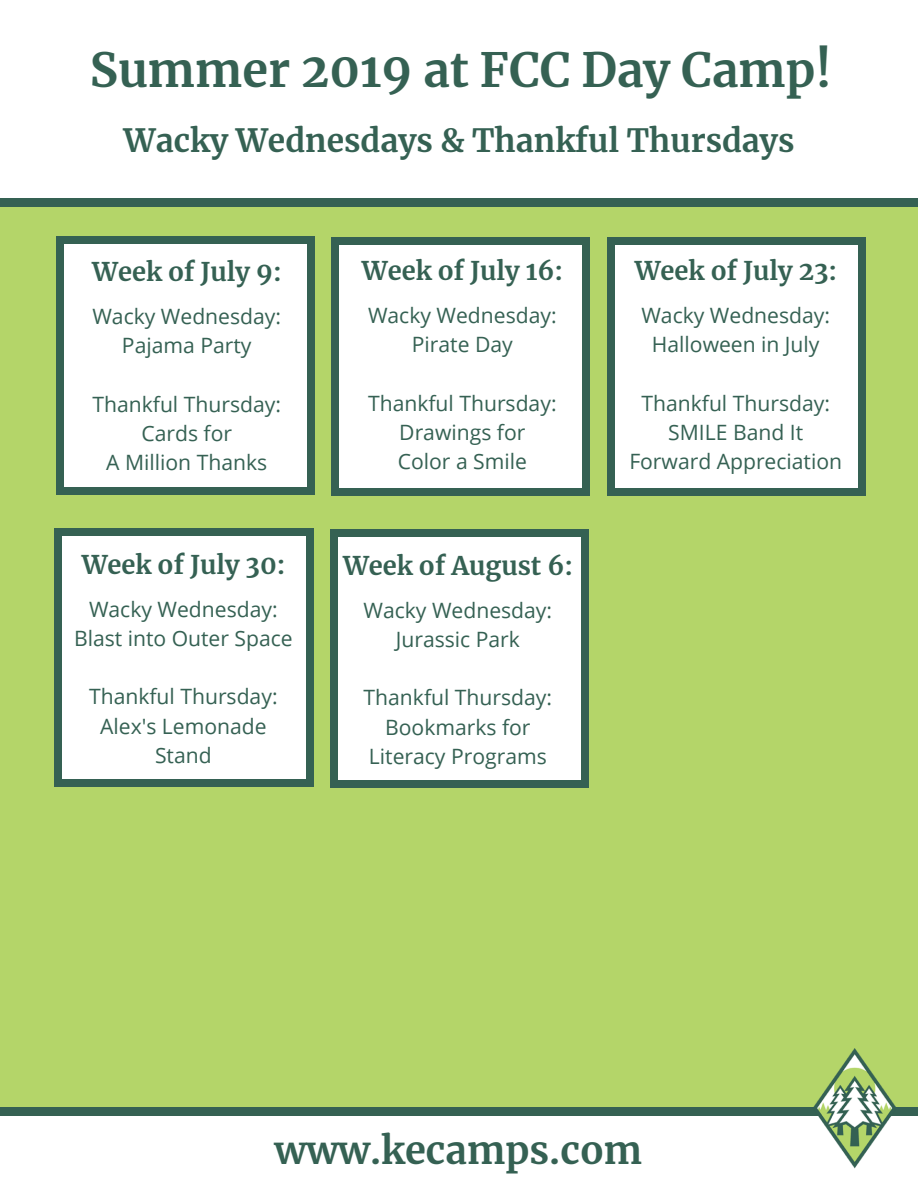
<style>
.page{position:relative;width:918px;height:1188px;background:#fff}
.page>*{position:absolute;margin:0;border:0;box-sizing:border-box;transform-origin:0 0}
.t1{font:700 46.65px "Merriweather";color:#356153}
.t2{font:700 37.95px "Merriweather";color:#356153}
.t3{font:700 31.65px "Merriweather";color:#356153}
.t4{font:700 25.5px "Merriweather";color:#356153}
.t5{font:21.15px/29.2px "Open Sans";color:#356153;text-align:center}
</style>
<div class="page">
<div style="left:0;top:198px;width:918px;height:911px;background:#b4d569"></div>
<div style="left:0;top:1107px;width:918px;height:9px;background:#356153"></div>
<img style="left:813px;top:1048px;width:83px;height:121px">
<div style="left:0;top:198px;width:918px;height:9px;background:#356153"></div>
<div style="left:334px;top:239px;width:254px;height:254px;background:#fff"></div>
<div style="left:582px;top:488px;width:8px;height:8px;background:#356153"></div>
<div style="left:331px;top:244px;width:8px;height:244px;background:#356153"></div>
<div style="left:331px;top:488px;width:8px;height:8px;background:#356153"></div>
<div style="left:582px;top:244px;width:8px;height:244px;background:#356153"></div>
<div style="left:339px;top:488px;width:244px;height:8px;background:#356153"></div>
<div style="left:582px;top:237px;width:8px;height:8px;background:#356153"></div>
<div style="left:331px;top:237px;width:8px;height:8px;background:#356153"></div>
<div style="left:339px;top:237px;width:244px;height:8px;background:#356153"></div>
<div style="left:609px;top:239px;width:254px;height:254px;background:#fff"></div>
<div style="left:858px;top:488px;width:8px;height:8px;background:#356153"></div>
<div style="left:607px;top:244px;width:8px;height:244px;background:#356153"></div>
<div style="left:607px;top:488px;width:8px;height:8px;background:#356153"></div>
<div style="left:858px;top:244px;width:8px;height:244px;background:#356153"></div>
<div style="left:614px;top:488px;width:245px;height:8px;background:#356153"></div>
<div style="left:858px;top:237px;width:8px;height:8px;background:#356153"></div>
<div style="left:607px;top:237px;width:8px;height:8px;background:#356153"></div>
<div style="left:614px;top:237px;width:245px;height:8px;background:#356153"></div>
<div style="left:57px;top:531px;width:254px;height:254px;background:#fff"></div>
<div style="left:306px;top:779px;width:7px;height:8px;background:#356153"></div>
<div style="left:55px;top:535px;width:7px;height:245px;background:#356153"></div>
<div style="left:55px;top:779px;width:7px;height:8px;background:#356153"></div>
<div style="left:306px;top:535px;width:7px;height:245px;background:#356153"></div>
<div style="left:62px;top:779px;width:244px;height:8px;background:#356153"></div>
<div style="left:306px;top:528px;width:7px;height:8px;background:#356153"></div>
<div style="left:55px;top:528px;width:7px;height:8px;background:#356153"></div>
<div style="left:62px;top:528px;width:244px;height:8px;background:#356153"></div>
<div style="left:333px;top:532px;width:254px;height:254px;background:#fff"></div>
<div style="left:581px;top:780px;width:8px;height:8px;background:#356153"></div>
<div style="left:330px;top:537px;width:8px;height:244px;background:#356153"></div>
<div style="left:330px;top:780px;width:8px;height:8px;background:#356153"></div>
<div style="left:581px;top:537px;width:8px;height:244px;background:#356153"></div>
<div style="left:337px;top:780px;width:245px;height:8px;background:#356153"></div>
<div style="left:581px;top:529px;width:8px;height:8px;background:#356153"></div>
<div style="left:330px;top:529px;width:8px;height:8px;background:#356153"></div>
<div style="left:337px;top:529px;width:245px;height:8px;background:#356153"></div>
<div style="left:58px;top:238px;width:254px;height:254px;background:#fff"></div>
<div style="left:307px;top:487px;width:7px;height:7px;background:#356153"></div>
<div style="left:56px;top:243px;width:7px;height:244px;background:#356153"></div>
<div style="left:56px;top:487px;width:7px;height:7px;background:#356153"></div>
<div style="left:307px;top:243px;width:7px;height:244px;background:#356153"></div>
<div style="left:63px;top:487px;width:244px;height:7px;background:#356153"></div>
<div style="left:307px;top:236px;width:7px;height:7px;background:#356153"></div>
<div style="left:56px;top:236px;width:7px;height:7px;background:#356153"></div>
<div style="left:63px;top:236px;width:244px;height:7px;background:#356153"></div>
<h1 class="t1" style="left:90px;top:41px;width:743px">Summer 2019 at FCC Day Camp!</h1>
<h3 class="t3" style="left:124px;top:121px;width:672px">Wacky Wednesdays &amp; Thankful Thursdays</h3>
<p class="t4" style="left:92px;top:256px;width:191px">Week of July 9:</p>
<p class="t5" style="left:92px;top:301px;width:190px">Wacky Wednesday:<br>Pajama Party</p>
<p class="t5" style="left:92px;top:389px;width:190px">Thankful Thursday:<br>Cards for<br>A Million Thanks</p>
<p class="t4" style="left:82px;top:549px;width:205px">Week of July 30:</p>
<p class="t5" style="left:74px;top:594px;width:220px">Wacky Wednesday:<br>Blast into Outer Space</p>
<p class="t5" style="left:89px;top:681px;width:190px">Thankful Thursday:<br>Alex's Lemonade<br>Stand</p>
<p class="t4" style="left:362px;top:255px;width:203px">Week of July 16:</p>
<p class="t5" style="left:368px;top:300px;width:190px">Wacky Wednesday:<br>Pirate Day</p>
<p class="t5" style="left:368px;top:388px;width:190px">Thankful Thursday:<br>Drawings for<br>Color a Smile</p>
<p class="t4" style="left:343px;top:550px;width:232px">Week of August 6:</p>
<p class="t5" style="left:364px;top:595px;width:190px">Wacky Wednesday:<br>Jurassic Park</p>
<p class="t5" style="left:364px;top:683px;width:190px">Thankful Thursday:<br>Bookmarks for<br>Literacy Programs</p>
<p class="t4" style="left:635px;top:255px;width:204px">Week of July 23:</p>
<p class="t5" style="left:641px;top:300px;width:190px">Wacky Wednesday:<br>Halloween in July</p>
<p class="t5" style="left:629px;top:388px;width:214px">Thankful Thursday:<br>SMILE Band It<br>Forward Appreciation</p>
<h2 class="t2" style="left:274px;top:1127px;width:369px">www.kecamps.com</h2>
</div>
